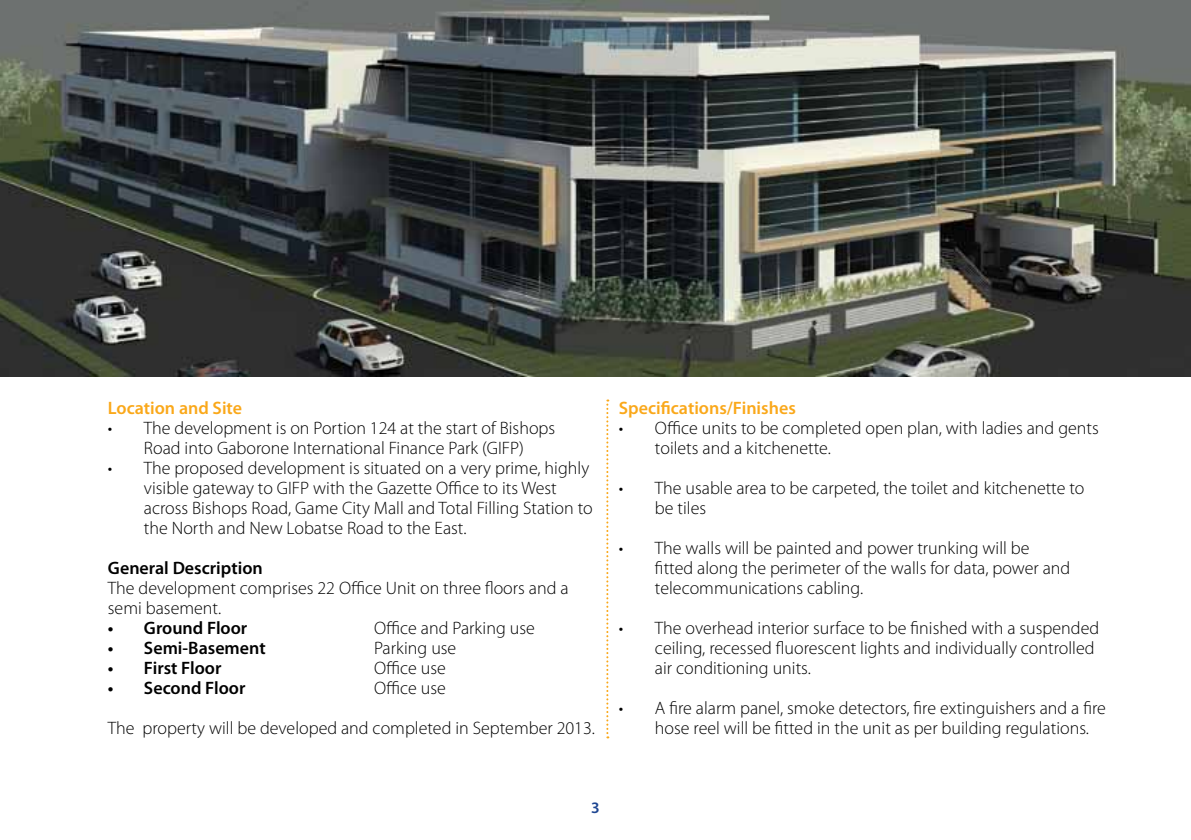
<style>
.page{position:relative;width:1191px;height:840px;background:#fff}
.page>*{position:absolute;margin:0;border:0;box-sizing:border-box;transform-origin:0 0}
.t1{font:300 18px/20px "Myriad Pro";color:#000}
.t2{font:600 18px "Myriad Pro";color:#000}
.t3{font:600 18px "Myriad Pro";color:#faa81a}
.t4{font:600 16px "Myriad Pro";color:#1e4692}
</style>
<div class="page">
<svg style="left:606px;top:399px;width:2px;height:339px"></svg>
<img style="left:0;top:0;width:1191px;height:376px">
<p class="t3" style="left:108px;top:396px;width:136px">Location and Site</p>
<p class="t1" style="left:108px;top:417px;width:449px;text-align:center">• The development is on Portion 124 at the start of Bishops<br>Road into Gaborone International Finance Park (GIFP)</p>
<p class="t1" style="left:144px;top:457px;width:450px;text-indent:-36px">• The proposed development is situated on a very prime, highly visible gateway to GIFP with the Gazette Office to its West across Bishops Road, Game City Mall and Total Filling Station to the North and New Lobatse Road to the East.</p>
<p class="t2" style="left:108px;top:556px;width:156px">General Description</p>
<p class="t1" style="left:108px;top:577px;width:462px">The development comprises 22 Office Unit on three floors and a semi basement.</p>
<p class="t2" style="left:108px;top:616px;width:141px">• Ground Floor</p>
<p class="t1" style="left:374px;top:617px;width:162px">Office and Parking use</p>
<p class="t2" style="left:108px;top:636px;width:159px">• Semi-Basement</p>
<p class="t1" style="left:374px;top:637px;width:84px">Parking use</p>
<p class="t2" style="left:108px;top:656px;width:115px">• First Floor</p>
<p class="t1" style="left:374px;top:657px;width:73px">Office use</p>
<p class="t2" style="left:108px;top:676px;width:139px">• Second Floor</p>
<p class="t1" style="left:374px;top:677px;width:73px">Office use</p>
<p class="t1" style="left:108px;top:717px;width:488px">The property will be developed and completed in September 2013.</p>
<p class="t3" style="left:619px;top:396px;width:178px">Specifications/Finishes</p>
<p class="t1" style="left:655px;top:417px;width:445px;text-indent:-36px">• Office units to be completed open plan, with ladies and gents toilets and a kitchenette.</p>
<p class="t1" style="left:655px;top:477px;width:431px;text-indent:-36px">• The usable area to be carpeted, the toilet and kitchenette to be tiles</p>
<p class="t1" style="left:655px;top:537px;width:417px;text-indent:-36px">• The walls will be painted and power trunking will be fitted along the perimeter of the walls for data, power and telecommunications cabling.</p>
<p class="t1" style="left:655px;top:617px;width:446px;text-indent:-36px">• The overhead interior surface to be finished with a suspended ceiling, recessed fluorescent lights and individually controlled air conditioning units.</p>
<p class="t1" style="left:655px;top:697px;width:452px;text-indent:-36px">• A fire alarm panel, smoke detectors, fire extinguishers and a fire hose reel will be fitted in the unit as per building regulations.</p>
<p class="t4" style="left:591px;top:797px;width:10px">3</p>
</div>
